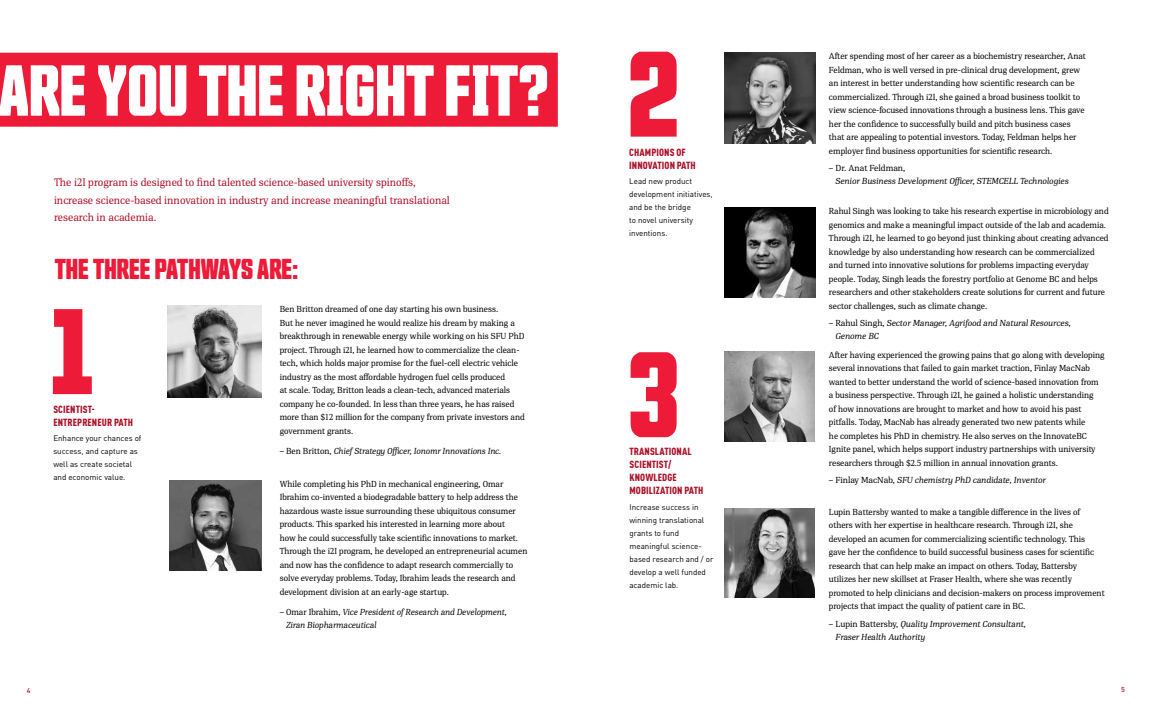
<style>
.page{position:relative;width:1152px;height:720px;background:#fff}
.page>*{position:absolute;margin:0;border:0;box-sizing:border-box;transform-origin:0 0}
.t1{font:700 118px "Countach";color:#ed1a38}
.t2{font:700 70px "Countach";color:#fff}
.t3{font:700 28px "Countach";color:#ed1a38}
.t4{font:10.9px/17.5px "PFDIN Serif";color:#ae132a}
.t5{font:900 condensed 10.2px/13px "DIN Pro";letter-spacing:.01em;color:#ae132a}
.t6{font:8.8px/13.5px "PFDIN Serif";color:#000}
.t7{font:italic 8.8px/13px "PFDIN Serif";color:#000}
.t8{font:8px/13px "DIN Pro";color:#000}
.t9{font:500 7.1px "DIN Pro";color:#ae132a}
.s1{font-style:normal}
</style>
<div class="page">
<img style="left:724px;top:53px;width:91px;height:90px">
<img style="left:725px;top:351px;width:90px;height:90px">
<img style="left:724px;top:207px;width:91px;height:91px">
<img style="left:725px;top:508px;width:90px;height:90px">
<div style="left:0;top:53px;width:558px;height:74px;background:#ed1a38"></div>
<img style="left:168px;top:306px;width:94px;height:91px">
<img style="left:169px;top:480px;width:93px;height:90px">
<h2 class="t2" style="left:-1px;top:46px;width:551px">ARE YOU THE RIGHT FIT?</h2>
<p class="t4" style="left:54px;top:174px;width:397px">The i2I program is designed to find talented science-based university spinoffs, increase science-based innovation in industry and increase meaningful translational research in academia.</p>
<h3 class="t3" style="left:55px;top:251px;width:245px">THE THREE PATHWAYS ARE:</h3>
<p class="t6" style="left:280px;top:302px;width:247px">Ben Britton dreamed of one day starting his own business.<br>But he never imagined he would realize his dream by making a breakthrough in renewable energy while working on his SFU PhD project. Through i2I, he learned how to commercialize the clean&shy;tech, which holds major promise for the fuel-cell electric vehicle industry as the most affordable hydrogen fuel cells produced<br>at scale. Today, Britton leads a clean-tech, advanced materials company he co-founded. In less than three years, he has raised more than $12 million for the company from private investors and government grants.</p>
<p class="t7" style="left:280px;top:444px;width:223px"><span class="s1">– Ben Britton,</span> Chief Strategy Officer, Ionomr Innovations Inc.</p>
<p class="t6" style="left:280px;top:477px;width:249px">While completing his PhD in mechanical engineering, Omar Ibrahim co-invented a biodegradable battery to help address the hazardous waste issue surrounding these ubiquitous consumer products. This sparked his interested in learning more about<br>how he could successfully take scientific innovations to market.<br>Through the i2I program, he developed an entrepreneurial acumen and now has the confidence to adapt research commercially to solve everyday problems. Today, Ibrahim leads the research and development division at an early-age startup.</p>
<p class="t7" style="left:286px;top:605px;width:222px;line-height:13.5px;text-indent:-6px"><span class="s1">– Omar Ibrahim,</span> Vice President of Research and Development,<br>Ziran Biopharmaceutical</p>
<h1 class="t1" style="left:46px;top:276px;width:53px">1</h1>
<p class="t5" style="left:53px;top:402px;width:81px">SCIENTIST-<br>ENTREPRENEUR PATH</p>
<p class="t8" style="left:53px;top:432px;width:90px">Enhance your chances of success, and capture as well as create societal and economic value.</p>
<h1 class="t1" style="left:628px;top:19px;width:53px">2</h1>
<p class="t5" style="left:629px;top:145px;width:68px">CHAMPIONS OF<br>INNOVATION PATH</p>
<p class="t8" style="left:629px;top:174px;width:85px">Lead new product development initiatives, and be the bridge<br>to novel university inventions.</p>
<h1 class="t1" style="left:628px;top:319px;width:53px">3</h1>
<p class="t5" style="left:629px;top:445px;width:75px">TRANSLATIONAL<br>SCIENTIST/<br>KNOWLEDGE<br>MOBILIZATION PATH</p>
<p class="t8" style="left:629px;top:500px;width:85px">Increase success in winning translational grants to fund meaningful science&shy;based research and / or develop a well funded academic lab.</p>
<p class="t6" style="left:829px;top:49px;width:259px">After spending most of her career as a biochemistry researcher, Anat Feldman, who is well versed in pre-clinical drug development, grew an interest in better understanding how scientific research can be commercialized. Through i2I, she gained a broad business toolkit to view science-focused innovations through a business lens. This gave her the confidence to successfully build and pitch business cases that are appealing to potential investors. Today, Feldman helps her employer find business opportunities for scientific research.</p>
<p class="t6" style="left:829px;top:161px;width:78px">– Dr. Anat Feldman,</p>
<p class="t7" style="left:836px;top:175px;width:235px">Senior Business Development Officer, STEMCELL Technologies</p>
<p class="t6" style="left:829px;top:205px;width:281px">Rahul Singh was looking to take his research expertise in microbiology and genomics and make a meaningful impact outside of the lab and academia.<br>Through i2I, he learned to go beyond just thinking about creating advanced knowledge by also understanding how research can be commercialized and turned into innovative solutions for problems impacting everyday people. Today, Singh leads the forestry portfolio at Genome BC and helps researchers and other stakeholders create solutions for current and future sector challenges, such as climate change.</p>
<p class="t7" style="left:836px;top:317px;width:237px;text-indent:-7px"><span class="s1">– Rahul Singh,</span> Sector Manager, Agrifood and Natural Resources,<br>Genome BC</p>
<p class="t6" style="left:829px;top:348px;width:277px">After having experienced the growing pains that go along with developing several innovations that failed to gain market traction, Finlay MacNab wanted to better understand the world of science-based innovation from a business perspective. Through i2I, he gained a holistic understanding<br>of how innovations are brought to market and how to avoid his past pitfalls. Today, MacNab has already generated two new patents while<br>he completes his PhD in chemistry. He also serves on the InnovateBC Ignite panel, which helps support industry partnerships with university researchers through $2.5 million in annual innovation grants.</p>
<p class="t7" style="left:829px;top:474px;width:218px"><span class="s1">– Finlay MacNab,</span> SFU chemistry PhD candidate, Inventor</p>
<p class="t6" style="left:829px;top:505px;width:277px">Lupin Battersby wanted to make a tangible difference in the lives of others with her expertise in healthcare research. Through i2I, she developed an acumen for commercializing scientific technology. This<br>gave her the confidence to build successful business cases for scientific research that can help make an impact on others. Today, Battersby utilizes her new skillset at Fraser Health, where she was recently promoted to help clinicians and decision-makers on process improvement projects that impact the quality of patient care in BC.</p>
<p class="t7" style="left:836px;top:617px;width:192px;text-indent:-7px"><span class="s1">– Lupin Battersby,</span> Quality Improvement Consultant,<br>Fraser Health Authority</p>
<p class="t9" style="left:27px;top:685px;width:5px">4</p>
<p class="t9" style="left:1121px;top:684px;width:5px">5</p>
</div>
